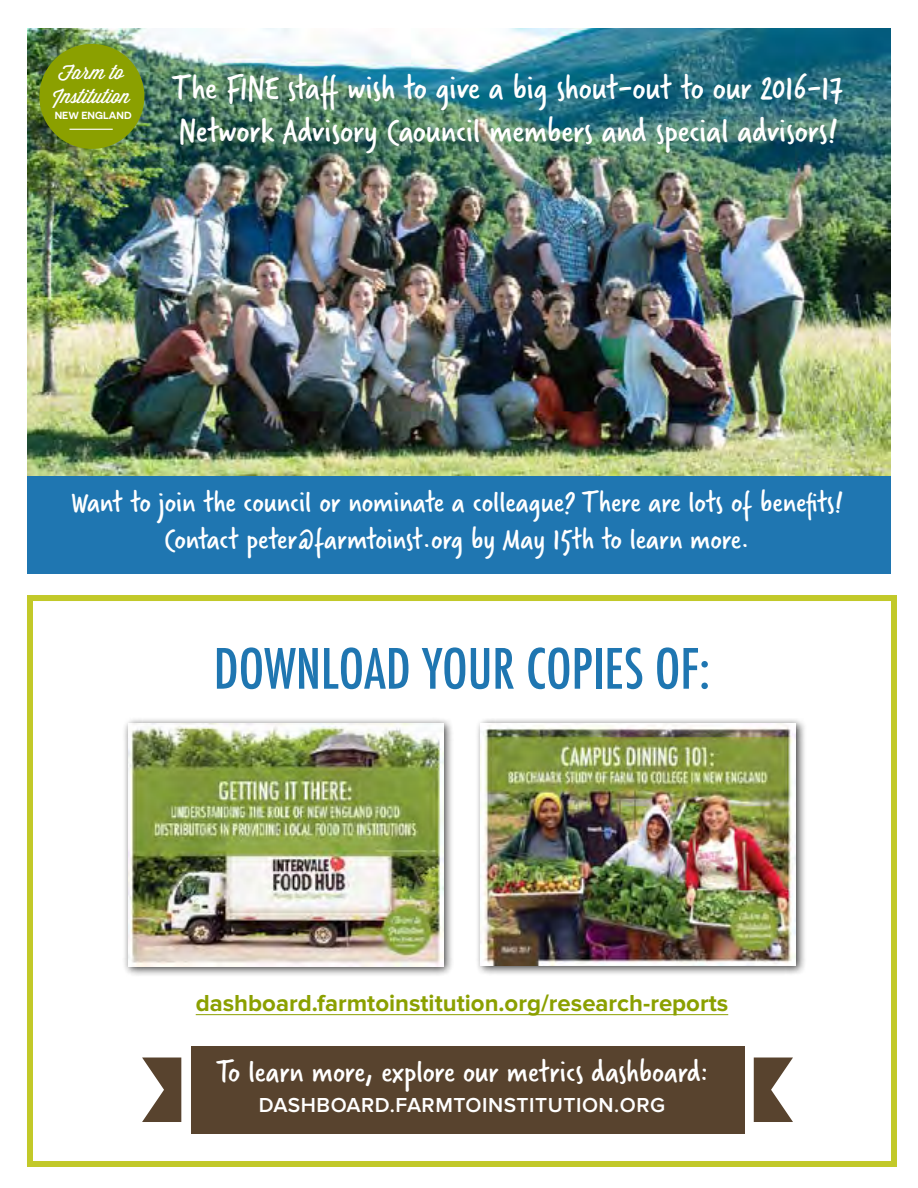
<style>
.page{position:relative;width:918px;height:1188px;background:#fff}
.page>*{position:absolute;margin:0;border:0;box-sizing:border-box;transform-origin:0 0}
.t1{font:500 condensed 54px "Futura";color:#1f76b1}
.t2{font:36px/43.2px "Verveine";color:#fff}
.t3{font:33px "Verveine";color:#fff}
.t4{font:31.5px/37.8px "Verveine";color:#fff;text-align:center}
.t5{font:700 24px "Proxima Nova";color:#8ba000}
.t6{font:600 21px "Proxima Nova";letter-spacing:.025em;color:#fff}
.t7{font:19.65px/23.5px "Wisdom Script";color:#fff;text-align:center}
.t8{font:600 10.35px "Novecentosanswide";color:#fff}
</style>
<div class="page">
<img style="left:27px;top:29px;width:864px;height:447px">
<div style="left:27px;top:476px;width:864px;height:97px;background:#1f76b1"></div>
<img style="left:36px;top:41px;width:112px;height:111px">
<hr style="left:70px;top:129px;width:43px;height:1px;background:#fff">
<div style="left:191px;top:1046px;width:554px;height:88px;background:#58432e"></div>
<svg style="left:142px;top:1058px;width:39px;height:64px"></svg>
<svg style="left:754px;top:1058px;width:39px;height:64px"></svg>
<div style="left:27px;top:595px;width:870px;height:572px;border:6px solid #c2c929"></div>
<div style="left:122px;top:718px;width:332px;height:259px;background:#000;opacity:.75"></div>
<img style="left:128px;top:724px;width:315px;height:243px">
<div style="left:475px;top:718px;width:332px;height:258px;background:#000;opacity:.75"></div>
<img style="left:481px;top:724px;width:315px;height:241px">
<hr style="left:196px;top:1014px;width:532px;height:1px;background:#8ba000">
<p class="t7" style="left:52px;top:60px;width:79px">Farm to<br>Institution</p>
<p class="t8" style="left:55px;top:109px;width:79px">NEW ENGLAND</p>
<p class="t2" style="left:172px;top:66px;width:673px">The FINE staff wish to give a big shout-out to our 2016-17<br>Network Advisory Caouncil members and special advisors!</p>
<p class="t4" style="left:71px;top:483px;width:773px">Want to join the council or nominate a colleague? There are lots of benefits!<br>Contact peter@farmtoinst.org by May 15th to learn more.</p>
<h1 class="t1" style="left:214px;top:634px;width:498px">DOWNLOAD YOUR COPIES OF:</h1>
<p class="t5" style="left:196px;top:990px;width:534px">dashboard.farmtoinstitution.org/research-reports</p>
<p class="t3" style="left:216px;top:1049px;width:493px">To learn more, explore our metrics dashboard:</p>
<p class="t6" style="left:259px;top:1093px;width:408px">DASHBOARD.FARMTOINSTITUTION.ORG</p>
</div>
